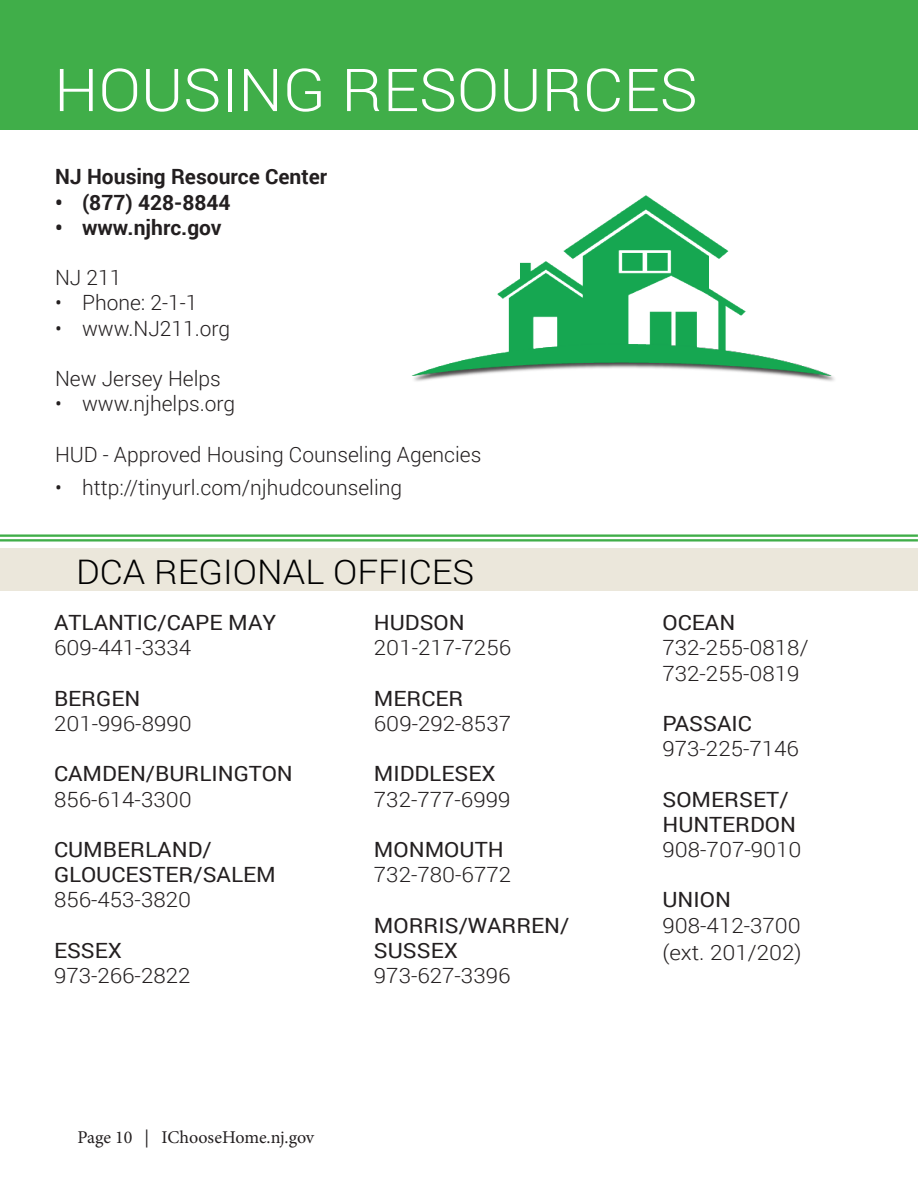
<style>
.page{position:relative;width:918px;height:1188px;background:#fff}
.page>*{position:absolute;margin:0;border:0;box-sizing:border-box;transform-origin:0 0}
.catalogs{font:300 59.25px "Roboto";color:#fff;scale:1.06 1}
.in_the_detail{font:300 33.9px "Roboto";color:#000;scale:1.06 1}
.in_the_detail-2{font:300 21px/25.2px "Roboto";color:#231f20;scale:1.06 1}
.in_the_detail-3{font:21px/25.2px "Roboto";color:#231f20;scale:1.06 1}
.subtitle{font:300 21px "Roboto";color:#231f20}
.subtitle-2{font:700 21px "Roboto";color:#231f20}
.t1{font:18px "Minion Pro";letter-spacing:-.005em;color:#231f20}
</style>
<div class="page">
<div style="left:0;top:0;width:918px;height:130px;background:#40ae49"></div>
<hr style="left:0;top:534px;width:918px;height:3px;background:#40ae49">
<hr style="left:0;top:539px;width:918px;height:3px;background:#40ae49">
<div style="left:0;top:548px;width:918px;height:42px;background:#ebe7db"></div>
<img style="left:411px;top:195px;width:424px;height:187px">
<p class="catalogs" style="left:54px;top:49px;width:609px">HOUSING RESOURCES</p>
<p class="subtitle-2" style="left:55px;top:162px;width:274px">NJ Housing Resource Center</p>
<p class="subtitle-2" style="left:55px;top:187px;width:177px">• (877) 428-8844</p>
<p class="subtitle-2" style="left:55px;top:212px;width:168px">• www.njhrc.gov</p>
<p class="subtitle" style="left:55px;top:263px;width:68px">NJ 211</p>
<p class="subtitle" style="left:55px;top:288px;width:144px">• Phone: 2-1-1</p>
<p class="subtitle" style="left:55px;top:314px;width:177px">• www.NJ211.org</p>
<p class="subtitle" style="left:55px;top:364px;width:167px">New Jersey Helps</p>
<p class="subtitle" style="left:55px;top:389px;width:182px">• www.njhelps.org</p>
<p class="subtitle" style="left:55px;top:440px;width:428px">HUD - Approved Housing Counseling Agencies</p>
<p class="subtitle" style="left:55px;top:473px;width:349px">• http://tinyurl.com/njhudcounseling</p>
<p class="in_the_detail" style="left:76px;top:548px;width:377px">DCA REGIONAL OFFICES</p>
<p class="in_the_detail-3" style="left:54px;top:609px;width:211px">ATLANTIC/CAPE MAY</p>
<p class="in_the_detail-2" style="left:54px;top:635px;width:131px">609-441-3334</p>
<p class="in_the_detail-3" style="left:54px;top:685px;width:83px">BERGEN</p>
<p class="in_the_detail-2" style="left:54px;top:710px;width:132px">201-996-8990</p>
<p class="in_the_detail-3" style="left:54px;top:761px;width:227px">CAMDEN/BURLINGTON</p>
<p class="in_the_detail-2" style="left:54px;top:786px;width:132px">856-614-3300</p>
<p class="in_the_detail-3" style="left:54px;top:836px;width:211px">CUMBERLAND/<br>GLOUCESTER/SALEM</p>
<p class="in_the_detail-2" style="left:54px;top:887px;width:131px">856-453-3820</p>
<p class="in_the_detail-3" style="left:54px;top:937px;width:66px">ESSEX</p>
<p class="in_the_detail-2" style="left:54px;top:962px;width:130px">973-266-2822</p>
<p class="in_the_detail-3" style="left:374px;top:609px;width:87px">HUDSON</p>
<p class="in_the_detail-2" style="left:374px;top:635px;width:131px">201-217-7256</p>
<p class="in_the_detail-3" style="left:374px;top:685px;width:86px">MERCER</p>
<p class="in_the_detail-2" style="left:374px;top:710px;width:131px">609-292-8537</p>
<p class="in_the_detail-3" style="left:374px;top:761px;width:116px">MIDDLESEX</p>
<p class="in_the_detail-2" style="left:374px;top:786px;width:130px">732-777-6999</p>
<p class="in_the_detail-3" style="left:374px;top:836px;width:124px">MONMOUTH</p>
<p class="in_the_detail-2" style="left:374px;top:861px;width:131px">732-780-6772</p>
<p class="in_the_detail-3" style="left:374px;top:912px;width:186px">MORRIS/WARREN/<br>SUSSEX</p>
<p class="in_the_detail-2" style="left:374px;top:962px;width:130px">973-627-3396</p>
<p class="t1" style="left:78px;top:1125px;width:238px">Page 10 | IChooseHome.nj.gov</p>
<p class="in_the_detail-3" style="left:662px;top:609px;width:70px">OCEAN</p>
<p class="in_the_detail-2" style="left:662px;top:635px;width:139px">732-255-0818/<br>732-255-0819</p>
<p class="in_the_detail-3" style="left:662px;top:710px;width:86px">PASSAIC</p>
<p class="in_the_detail-2" style="left:662px;top:735px;width:130px">973-225-7146</p>
<p class="in_the_detail-3" style="left:662px;top:786px;width:127px">SOMERSET/<br>HUNTERDON</p>
<p class="in_the_detail-2" style="left:662px;top:836px;width:133px">908-707-9010</p>
<p class="in_the_detail-3" style="left:662px;top:887px;width:66px">UNION</p>
<p class="in_the_detail-2" style="left:662px;top:911px;width:133px;line-height:27px">908-412-3700 (ext. 201/202)</p>
</div>
